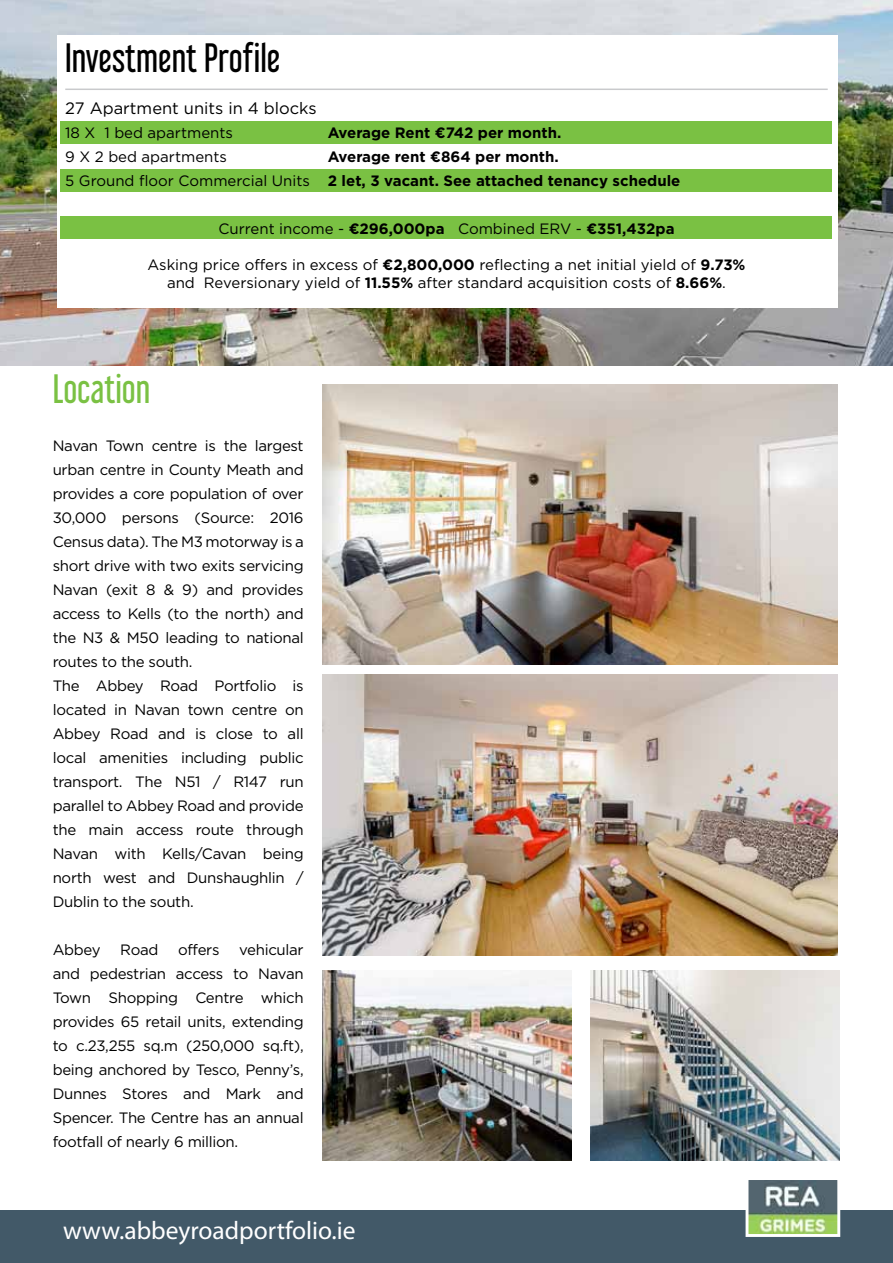
<style>
.page{position:relative;width:893px;height:1263px;background:#fff}
.page>*{position:absolute;margin:0;border:0;box-sizing:border-box;transform-origin:0 0}
.t1{font:36px "Libel Suit Rg";color:#000}
.t2{font:36px "Libel Suit Rg";color:#7ac143}
.t3{font:25.5px "Myriad Pro";color:#fff}
.t4{font:16.5px "Gotham";color:#000}
.t5{font:15px/24px "Gotham";letter-spacing:-.02em;color:#000}
.t6{font:15px/18px "Gotham";color:#000;text-align:center}
.t7{font:700 15px/24px "Gotham";color:#000}
.s1{font-weight:400}
.s2{font-weight:700}
</style>
<div class="page">
<img style="left:0;top:0;width:893px;height:366px">
<div style="left:57px;top:35px;width:780px;height:272px;background:#fff"></div>
<div style="left:0;top:1211px;width:893px;height:52px;background:#425968"></div>
<img style="left:750px;top:1181px;width:86px;height:52px">
<div style="left:746px;top:1177px;width:94px;height:60px;border:3px solid #fff"></div>
<img style="left:323px;top:384px;width:514px;height:281px">
<img style="left:323px;top:675px;width:514px;height:280px">
<img style="left:323px;top:971px;width:248px;height:190px">
<img style="left:591px;top:971px;width:248px;height:190px">
<div style="left:61px;top:122px;width:771px;height:22px;background:#7ac143"></div>
<div style="left:61px;top:169px;width:771px;height:22px;background:#7ac143"></div>
<div style="left:61px;top:216px;width:771px;height:23px;background:#7ac143"></div>
<hr style="left:65px;top:89px;width:763px;height:1px;background:#c9cacc">
<h1 class="t1" style="left:65px;top:29px;width:217px">Investment Profile</h1>
<p class="t4" style="left:65px;top:98px;width:253px">27 Apartment units in 4 blocks</p>
<p class="t6" style="left:65px;top:124px;width:169px">18 X 1 bed apartments</p>
<p class="t7" style="left:328px;top:121px;width:235px">Average Rent €742 per month.</p>
<p class="t6" style="left:65px;top:148px;width:163px">9 X 2 bed apartments</p>
<p class="t7" style="left:65px;top:145px;width:617px;text-indent:262px">Average rent €864 per month.<br><span class="s1">5 Ground floor Commercial Units</span> 2 let, 3 vacant. See attached tenancy schedule</p>
<p class="t6" style="left:218px;top:220px;width:458px">Current income - <span class="s2">€296,000pa</span> Combined ERV - <span class="s2">€351,432pa</span></p>
<p class="t6" style="left:147px;top:256px;width:600px">Asking price offers in excess of <span class="s2">€2,800,000</span> reflecting a net initial yield of <span class="s2">9.73% </span>and Reversionary yield of <span class="s2">11.55%</span> after standard acquisition costs of <span class="s2">8.66%</span>.</p>
<h1 class="t2" style="left:53px;top:359px;width:99px">Location</h1>
<p class="t5" style="left:53px;top:433px;width:252px">Navan Town centre is the largest urban centre in County Meath and provides a core population of over<br>30,000 persons (Source: 2016<br>Census data). The M3 motorway is a short drive with two exits servicing<br>Navan (exit 8 &amp; 9) and provides access to Kells (to the north) and the N3 &amp; M50 leading to national routes to the south.<br>The Abbey Road Portfolio is located in Navan town centre on<br>Abbey Road and is close to all local amenities including public transport. The N51 / R147 run parallel to Abbey Road and provide the main access route through<br>Navan with Kells/Cavan being north west and Dunshaughlin /<br>Dublin to the south.</p>
<p class="t5" style="left:53px;top:937px;width:49px">Abbey</p>
<p class="t5" style="left:120px;top:937px;width:40px">Road</p>
<p class="t5" style="left:178px;top:937px;width:43px">offers</p>
<p class="t5" style="left:53px;top:937px;width:252px;text-align:justify;text-indent:186px">vehicular and pedestrian access to Navan Town Shopping Centre which provides 65 retail units, extending to c.23,255 sq.m (250,000 sq.ft), being anchored by Tesco, Penny’s, Dunnes Stores and Mark and Spencer. The Centre has an annual footfall of nearly 6 million.</p>
<h2 class="t3" style="left:63px;top:1215px;width:294px">www.abbeyroadportfolio.ie</h2>
</div>
